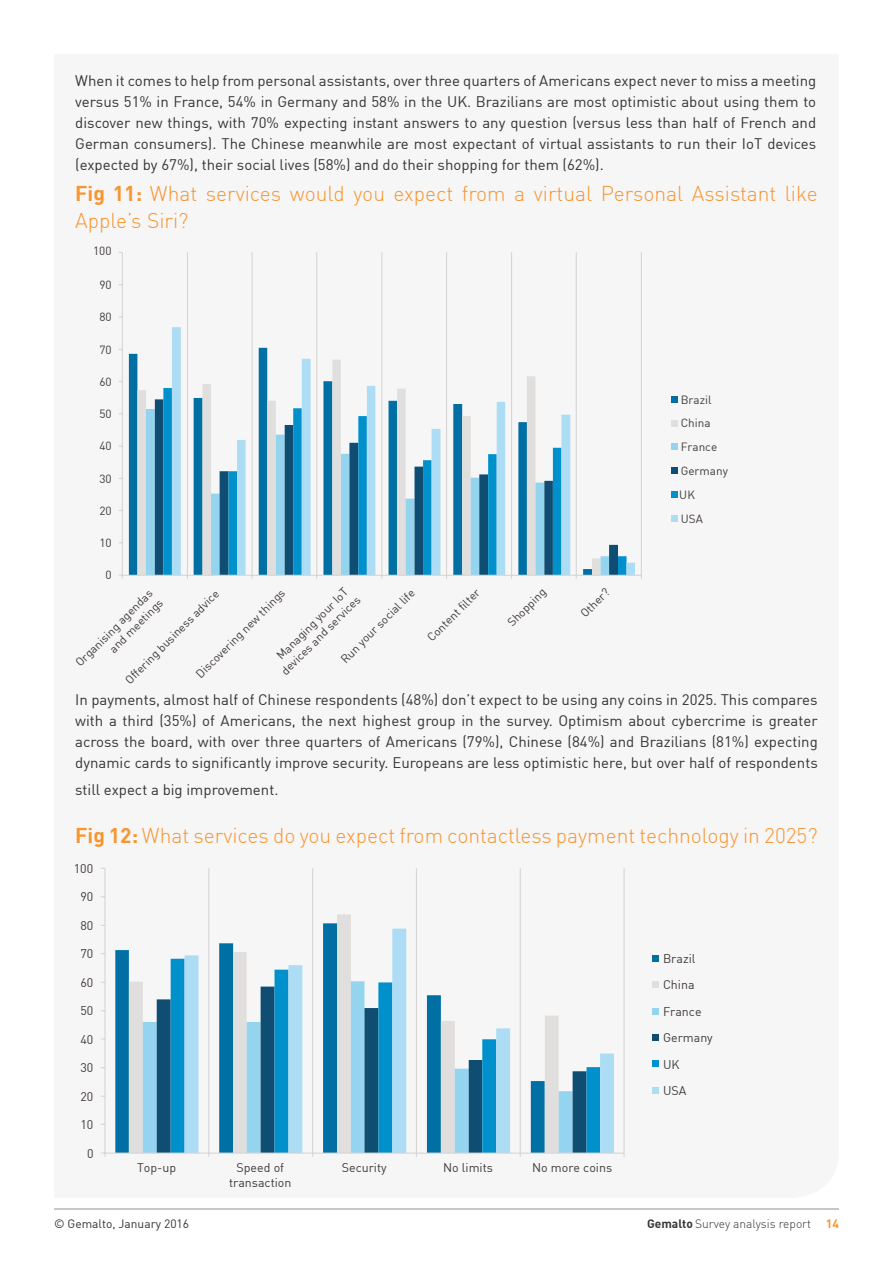
<style>
.page{position:relative;width:893px;height:1263px;background:#fff}
.page>*{position:absolute;margin:0;border:0;box-sizing:border-box;transform-origin:0 0}
.t1{font:300 21px/27px "DIN";color:#f69631}
.t2{font:15px/21px "DIN";color:#353432;text-align:justify}
.t3{font:12.45px/26.4px "DIN";color:#403b39}
.t4{font:300 12px "DIN";color:#353432}
.t5{font:12px "DIN";color:#353432}
.t6{font:11.7px/23.9px "DIN";color:#403b39}
.s1{font-weight:700}
.s2{font-weight:700;color:#f69631}
</style>
<div class="page">
<hr style="left:54px;top:1208px;width:785px;height:1px;background:#929292">
<hr style="left:187px;top:252px;width:1px;height:323px;background:#d6d4d3">
<hr style="left:252px;top:252px;width:1px;height:323px;background:#d6d4d3">
<hr style="left:316px;top:252px;width:1px;height:323px;background:#d6d4d3">
<hr style="left:381px;top:252px;width:1px;height:323px;background:#d6d4d3">
<hr style="left:446px;top:252px;width:1px;height:323px;background:#d6d4d3">
<hr style="left:511px;top:252px;width:1px;height:323px;background:#d6d4d3">
<hr style="left:576px;top:252px;width:1px;height:323px;background:#d6d4d3">
<hr style="left:641px;top:252px;width:1px;height:323px;background:#d6d4d3">
<svg style="left:129px;top:348px;width:43px;height:227px;fill:#006fa4"></svg>
<svg style="left:137px;top:359px;width:35px;height:216px"></svg>
<svg style="left:172px;top:327px;width:463px;height:248px;fill:#f7f6f7"></svg>
<hr style="left:122px;top:575px;width:519px;height:1px;background:#d6d4d3">
<hr style="left:122px;top:252px;width:1px;height:323px;background:#d6d4d3">
<svg style="left:671px;top:396px;width:6px;height:6px"></svg>
<svg style="left:671px;top:420px;width:6px;height:6px"></svg>
<svg style="left:671px;top:444px;width:6px;height:6px"></svg>
<svg style="left:671px;top:468px;width:6px;height:6px"></svg>
<svg style="left:671px;top:491px;width:6px;height:6px"></svg>
<svg style="left:671px;top:515px;width:6px;height:6px"></svg>
<hr style="left:208px;top:868px;width:1px;height:285px;background:#d6d4d3">
<hr style="left:312px;top:868px;width:1px;height:285px;background:#d6d4d3">
<hr style="left:416px;top:868px;width:1px;height:285px;background:#d6d4d3">
<hr style="left:520px;top:868px;width:1px;height:285px;background:#d6d4d3">
<hr style="left:623px;top:868px;width:2px;height:285px;background:#d6d4d3">
<svg style="left:115px;top:950px;width:14px;height:202px;background:#0973a6"></svg>
<svg style="left:129px;top:914px;width:391px;height:238px;fill:#f7f6f7"></svg>
<svg style="left:143px;top:981px;width:28px;height:171px;fill:#94d4ee"></svg>
<svg style="left:157px;top:986px;width:14px;height:166px;background:#255e80"></svg>
<svg style="left:171px;top:959px;width:14px;height:193px;background:#0994cd"></svg>
<svg style="left:185px;top:929px;width:429px;height:223px"></svg>
<hr style="left:105px;top:1152px;width:519px;height:2px;background:#d6d4d3">
<svg style="left:101px;top:1152px;width:5px;height:5px"></svg>
<hr style="left:104px;top:868px;width:2px;height:285px;background:#d6d4d3">
<svg style="left:653px;top:955px;width:6px;height:6px"></svg>
<div style="left:653px;top:981px;width:6px;height:7px;background:#e1dfde"></div>
<svg style="left:653px;top:1008px;width:6px;height:6px"></svg>
<div style="left:653px;top:1034px;width:6px;height:7px;background:#104d72"></div>
<svg style="left:653px;top:1061px;width:6px;height:6px"></svg>
<svg style="left:653px;top:1087px;width:6px;height:6px"></svg>
<p class="t2" style="left:75px;top:70px;width:743px">When it comes to help from personal assistants, over three quarters of Americans expect never to miss a meeting versus 51% in France, 54% in Germany and 58% in the UK. Brazilians are most optimistic about using them to discover new things, with 70% expecting instant answers to any question (versus less than half of French and German consumers). The Chinese meanwhile are most expectant of virtual assistants to run their IoT devices (expected by 67%), their social lives (58%) and do their shopping for them (62%).</p>
<h1 class="t1" style="left:75px;top:180px;width:744px"><span class="s1">Fig 11:</span> What services would you expect from a virtual Personal Assistant like<br>Apple’s Siri?</h1>
<p class="t6" style="left:93px;top:238px;width:20px">100</p>
<p class="t6" style="left:99px;top:273px;width:14px">90</p>
<p class="t6" style="left:99px;top:305px;width:14px">80</p>
<p class="t6" style="left:99px;top:337px;width:14px">70</p>
<p class="t6" style="left:99px;top:369px;width:14px">60</p>
<p class="t6" style="left:99px;top:402px;width:14px">50</p>
<p class="t6" style="left:99px;top:434px;width:14px">40</p>
<p class="t6" style="left:99px;top:466px;width:14px">30</p>
<p class="t6" style="left:99px;top:498px;width:14px">20</p>
<p class="t6" style="left:99px;top:531px;width:14px">10</p>
<p class="t6" style="left:106px;top:563px;width:8px">0</p>
<p class="t6" style="left:268px;top:658px;width:108px;line-height:14.1px;text-align:center;rotate:-45deg">Managing your IoT devices and services</p>
<p class="t6" style="left:334px;top:652px;width:101px;rotate:-45deg">Run your social life</p>
<p class="t6" style="left:421px;top:631px;width:71px;rotate:-45deg">Content filter</p>
<p class="t6" style="left:501px;top:615px;width:50px;rotate:-45deg">Shopping</p>
<p class="t6" style="left:574px;top:607px;width:37px;rotate:-45deg">Other?</p>
<p class="t6" style="left:189px;top:667px;width:122px;rotate:-45deg">Discovering new things</p>
<p class="t6" style="left:72px;top:659px;width:105px;line-height:14.1px;text-align:right;rotate:-45deg">Organising agendas and meetings</p>
<p class="t6" style="left:119px;top:673px;width:129px;rotate:-45deg">Offering business advice</p>
<p class="t6" style="left:679px;top:387px;width:50px">Brazil<br>China<br>France<br>Germany<br>UK<br>USA</p>
<p class="t2" style="left:75px;top:688px;width:744px">In payments, almost half of Chinese respondents (48%) don’t expect to be using any coins in 2025. This compares with a third (35%) of Americans, the next highest group in the survey. Optimism about cybercrime is greater across the board, with over three quarters of Americans (79%), Chinese (84%) and Brazilians (81%) expecting dynamic cards to significantly improve security. Europeans are less optimistic here, but over half of respondents</p>
<p class="t2" style="left:75px;top:778px;width:205px">still expect a big improvement.</p>
<h1 class="t1" style="left:75px;top:821px;width:744px"><span class="s1">Fig 12:</span> What services do you expect from contactless payment technology in 2025?</h1>
<p class="t3" style="left:74px;top:855px;width:21px">100</p>
<p class="t3" style="left:80px;top:883px;width:14px">90</p>
<p class="t3" style="left:80px;top:912px;width:14px">80</p>
<p class="t3" style="left:80px;top:940px;width:14px">70</p>
<p class="t3" style="left:80px;top:969px;width:14px">60</p>
<p class="t3" style="left:80px;top:997px;width:14px">50</p>
<p class="t3" style="left:80px;top:1026px;width:14px">40</p>
<p class="t3" style="left:80px;top:1054px;width:14px">30</p>
<p class="t3" style="left:80px;top:1083px;width:14px">20</p>
<p class="t3" style="left:80px;top:1111px;width:14px">10</p>
<p class="t3" style="left:87px;top:1140px;width:8px">0</p>
<p class="t3" style="left:137px;top:1154px;width:41px">Top-up</p>
<p class="t3" style="left:237px;top:1154px;width:49px">Speed of</p>
<p class="t3" style="left:342px;top:1154px;width:46px">Security</p>
<p class="t3" style="left:443px;top:1154px;width:51px">No limits</p>
<p class="t3" style="left:532px;top:1154px;width:82px">No more coins</p>
<p class="t3" style="left:229px;top:1169px;width:64px">transaction</p>
<p class="t3" style="left:663px;top:945px;width:34px">Brazil</p>
<p class="t3" style="left:663px;top:971px;width:40px">China<br>France</p>
<p class="t3" style="left:663px;top:1024px;width:51px">Germany</p>
<p class="t3" style="left:663px;top:1050px;width:18px">UK</p>
<p class="t3" style="left:663px;top:1077px;width:25px">USA</p>
<p class="t5" style="left:54px;top:1216px;width:137px">© Gemalto, January 2016</p>
<p class="t4" style="left:647px;top:1216px;width:193px"><span class="s1">Gemalto</span> Survey analysis report <span class="s2">14</span></p>
</div>
